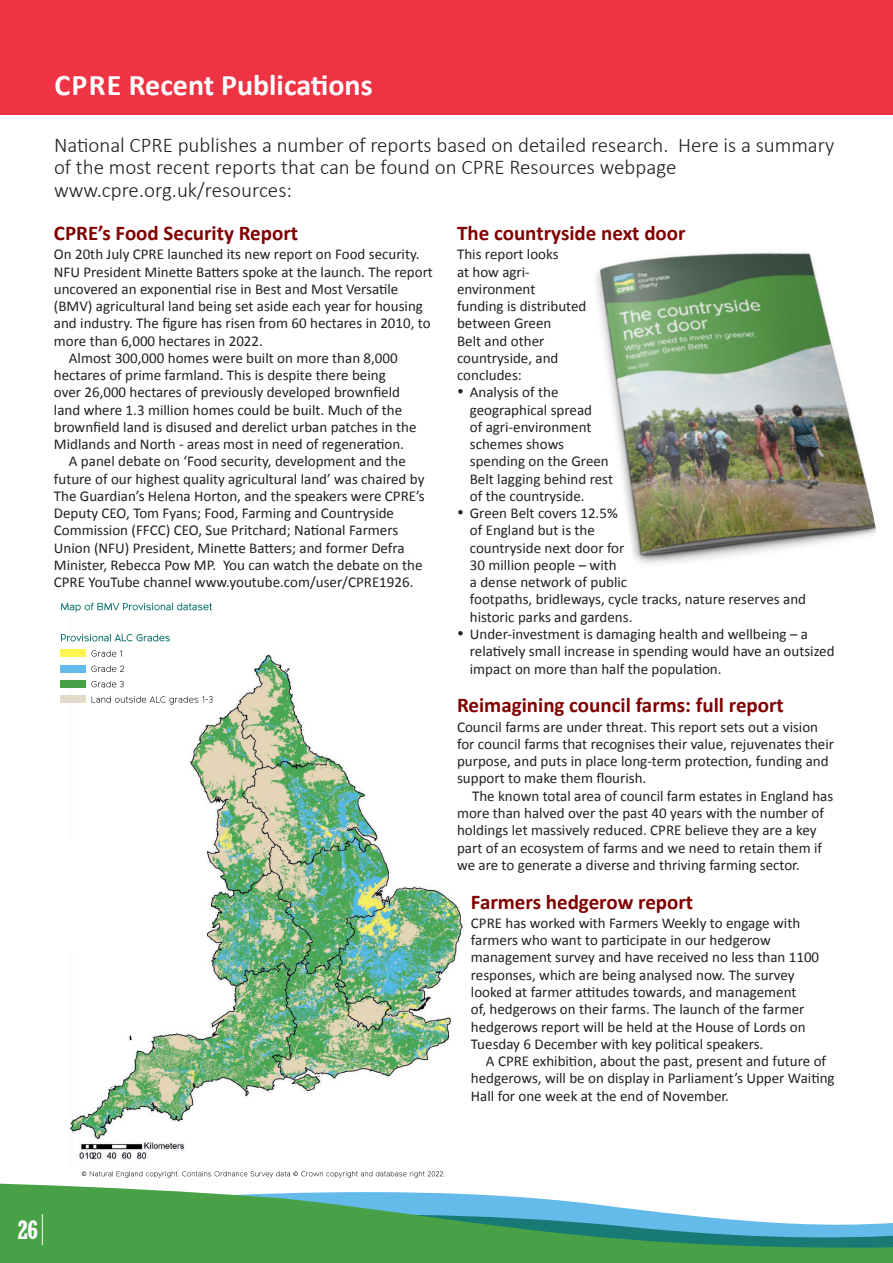
<style>
.page{position:relative;width:893px;height:1263px;background:#fff}
.page>*{position:absolute;margin:0;border:0;box-sizing:border-box;transform-origin:0 0}
.t1{font:700 30px "Calibri";color:#fff}
.t2{font:25.5px "Rockwell SB Bol Con";color:#fff}
.t3{font:300 21px/22.5px "Calibri";color:#231f20}
.t4{font:700 21px "Calibri";color:#800000}
.Normal_wrd_83{font:15px/17.2px "Calibri";color:#231f20}
.List_Paragraph_wrd_5{font:15px/17.2px "Calibri";color:#231f20}
</style>
<div class="page">
<div style="left:0;top:0;width:893px;height:115px;background:#ee3345"></div>
<svg style="left:0;top:1173px;width:893px;height:90px;fill:#49a147"></svg>
<img style="left:596px;top:252px;width:280px;height:312px">
<img style="left:69px;top:641px;width:395px;height:519px">
<div style="left:38px;top:840px;width:158px;height:111px;background:#fff"></div>
<svg style="left:82px;top:1171px;width:363px;height:7px"></svg>
<svg style="left:61px;top:603px;width:151px;height:9px"></svg>
<svg style="left:61px;top:634px;width:109px;height:7px"></svg>
<svg style="left:91px;top:650px;width:31px;height:7px"></svg>
<svg style="left:91px;top:665px;width:33px;height:7px"></svg>
<svg style="left:91px;top:681px;width:33px;height:6px"></svg>
<svg style="left:92px;top:696px;width:120px;height:9px"></svg>
<div style="left:60px;top:650px;width:26px;height:7px;background:#fff34f"></div>
<div style="left:60px;top:665px;width:26px;height:8px;background:#64bae9"></div>
<div style="left:60px;top:680px;width:26px;height:8px;background:#49a147"></div>
<div style="left:60px;top:696px;width:26px;height:7px;background:#e3dbc9"></div>
<hr style="left:42px;top:1214px;width:1px;height:31px;background:#fff">
<p class="t1" style="left:55px;top:64px;width:320px">CPRE Recent Publications</p>
<p class="t3" style="left:54px;top:133px;width:782px">National CPRE publishes a number of reports based on detailed research. Here is a summary of the most recent reports that can be found on CPRE Resources webpage www.cpre.org.uk/resources:</p>
<p class="t4" style="left:54px;top:218px;width:246px">CPRE’s Food Security Report</p>
<p class="Normal_wrd_83" style="left:54px;top:245px;width:381px">On 20th July CPRE launched its new report on Food security.<br>NFU President Minette Batters spoke at the launch. The report uncovered an exponential rise in Best and Most Versatile (BMV) agricultural land being set aside each year for housing and industry. The figure has risen from 60 hectares in 2010, to more than 6,000 hectares in 2022.</p>
<p class="Normal_wrd_83" style="left:54px;top:349px;width:364px;text-indent:15px">Almost 300,000 homes were built on more than 8,000 hectares of prime farmland. This is despite there being over 26,000 hectares of previously developed brownfield land where 1.3 million homes could be built. Much of the brownfield land is disused and derelict urban patches in the Midlands and North - areas most in need of regeneration.</p>
<p class="Normal_wrd_83" style="left:54px;top:452px;width:372px;text-indent:15px">A panel debate on ‘Food security, development and the future of our highest quality agricultural land’ was chaired by The Guardian’s Helena Horton, and the speakers were CPRE’s Deputy CEO, Tom Fyans; Food, Farming and Countryside Commission (FFCC) CEO, Sue Pritchard; National Farmers Union (NFU) President, Minette Batters; and former Defra Minister, Rebecca Pow MP. You can watch the debate on the CPRE YouTube channel www.youtube.com/user/CPRE1926.</p>
<p class="t4" style="left:457px;top:218px;width:230px">The countryside next door</p>
<p class="Normal_wrd_83" style="left:457px;top:245px;width:131px">This report looks<br>at how agri&shy;environment<br>funding is distributed between Green<br>Belt and other countryside, and concludes:</p>
<p class="List_Paragraph_wrd_5" style="left:470px;top:383px;width:145px;text-indent:-13px">• Analysis of the geographical spread<br>of agri-environment schemes shows spending on the Green<br>Belt lagging behind rest of the countryside.</p>
<p class="List_Paragraph_wrd_5" style="left:470px;top:504px;width:338px;text-indent:-13px">• Green Belt covers 12.5%<br>of England but is the<br>countryside next door for<br>30 million people – with<br>a dense network of public<br>footpaths, bridleways, cycle tracks, nature reserves and historic parks and gardens.</p>
<p class="List_Paragraph_wrd_5" style="left:470px;top:625px;width:366px;text-indent:-13px">• Under-investment is damaging health and wellbeing – a relatively small increase in spending would have an outsized impact on more than half the population.</p>
<p class="t4" style="left:457px;top:690px;width:328px">Reimagining council farms: full report</p>
<p class="Normal_wrd_83" style="left:457px;top:718px;width:378px">Council farms are under threat. This report sets out a vision for council farms that recognises their value, rejuvenates their purpose, and puts in place long-term protection, funding and support to make them flourish.</p>
<p class="Normal_wrd_83" style="left:457px;top:787px;width:378px;text-indent:15px">The known total area of council farm estates in England has more than halved over the past 40 years with the number of holdings let massively reduced. CPRE believe they are a key part of an ecosystem of farms and we need to retain them if we are to generate a diverse and thriving farming sector.</p>
<p class="t4" style="left:471px;top:887px;width:224px">Farmers hedgerow report</p>
<p class="Normal_wrd_83" style="left:471px;top:914px;width:350px">CPRE has worked with Farmers Weekly to engage with farmers who want to participate in our hedgerow management survey and have received no less than 1100 responses, which are being analysed now. The survey looked at farmer attitudes towards, and management<br>of, hedgerows on their farms. The launch of the farmer hedgerows report will be held at the House of Lords on Tuesday 6 December with key political speakers.</p>
<p class="Normal_wrd_83" style="left:471px;top:1052px;width:365px;text-indent:15px">A CPRE exhibition, about the past, present and future of hedgerows, will be on display in Parliament’s Upper Waiting<br>Hall for one week at the end of November.</p>
<h2 class="t2" style="left:18px;top:1215px;width:22px">26</h2>
</div>
